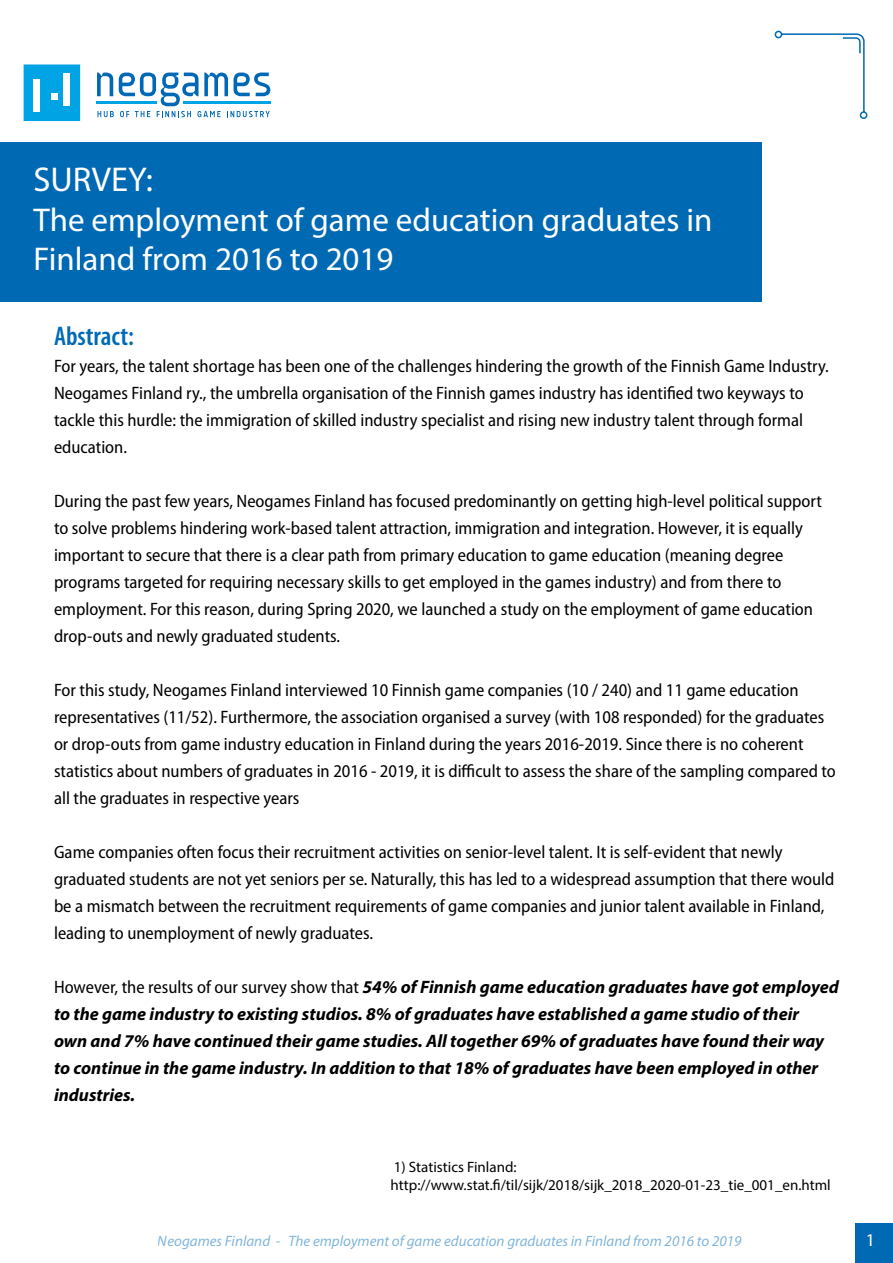
<style>
.page{position:relative;width:893px;height:1263px;background:#fff}
.page>*{position:absolute;margin:0;border:0;box-sizing:border-box;transform-origin:0 0}
.t1{font:34.5px "Myriad Pro";color:#fff}
.t2{font:33px/39.6px "Myriad Pro";color:#fff}
.t3{font:600 condensed 27px "Myriad Pro";color:#006ab5}
.t4{font:semi-condensed 18px/27px "Myriad Pro";color:#000}
.t5{font:italic 700 18px/27px "Myriad Pro";color:#000}
.t6{font:18px "Minion Pro";color:#fff}
.t7{font:15px/18px "Myriad Pro";color:#000}
.t8{font:italic 15px "Myriad Pro";color:#006ab5}
.s1{font-weight:400;font-style:normal;font-stretch:semi-condensed}
.s2{font-family:"Myriad Pro"}
</style>
<div class="page">
<div style="left:855px;top:1223px;width:38px;height:40px;background:#0069b4"></div>
<svg style="left:774px;top:30px;width:94px;height:89px"></svg>
<div style="left:0;top:142px;width:761px;height:160px;background:#0069b4"></div>
<div style="left:24px;top:64px;width:56px;height:57px;background:#00a4e4"></div>
<div style="left:64px;top:73px;width:6px;height:33px;background:#fff"></div>
<div style="left:34px;top:79px;width:6px;height:33px;background:#fff"></div>
<div style="left:52px;top:93px;width:6px;height:7px;background:#fff"></div>
<hr style="left:184px;top:102px;width:87px;height:2px;background:#00a4e4">
<svg style="left:80px;top:72px;width:190px;height:45px"></svg>
<h1 class="t1" style="left:34px;top:158px;width:121px">SURVEY:</h1>
<h2 class="t2" style="left:34px;top:199px;width:681px">The employment of game education graduates in<br>Finland from 2016 to 2019</h2>
<h3 class="t3" style="left:54px;top:319px;width:82px">Abstract:</h3>
<p class="t4" style="left:54px;top:352px;width:776px">For years, the talent shortage has been one of the challenges hindering the growth of the Finnish Game Industry.<br>Neogames Finland ry., the umbrella organisation of the Finnish games industry has identified two keyways to tackle this hurdle: the immigration of skilled industry specialist and rising new industry talent through formal education.</p>
<p class="t4" style="left:54px;top:487px;width:769px">During the past few years, Neogames Finland has focused predominantly on getting high-level political support to solve problems hindering work-based talent attraction, immigration and integration. However, it is equally important to secure that there is a clear path from primary education to game education (meaning degree programs targeted for requiring necessary skills to get employed in the games industry) and from there to employment. For this reason, during Spring 2020, we launched a study on the employment of game education drop-outs and newly graduated students.</p>
<p class="t4" style="left:54px;top:676px;width:783px">For this study, Neogames Finland interviewed 10 Finnish game companies (10 / 240) and 11 game education representatives (11/52). Furthermore, the association organised a survey (with 108 responded) for the graduates or drop-outs from game industry education in Finland during the years 2016-2019. Since there is no coherent statistics about numbers of graduates in 2016 - 2019, it is difficult to assess the share of the sampling compared to all the graduates in respective years</p>
<p class="t4" style="left:54px;top:838px;width:782px">Game companies often focus their recruitment activities on senior-level talent. It is self-evident that newly graduated students are not yet seniors per se. Naturally, this has led to a widespread assumption that there would be a mismatch between the recruitment requirements of game companies and junior talent available in Finland, leading to unemployment of newly graduates.</p>
<p class="t5" style="left:54px;top:973px;width:786px"><span class="s1">However, the results of our survey show that</span> 54% of Finnish game education graduates have got employed to the game industry to existing studios. 8% of graduates have established a game studio of their<br>own and 7% have continued their game studies. All together 69% of graduates have found their way to continue in the game industry. In addition to that 18% of graduates have been employed in other industries.</p>
<p class="t7" style="left:391px;top:1158px;width:442px">1) Statistics Finland: http://www.stat.fi/til/sijk/2018/sijk_2018_2020-01-23_tie_001_en.html</p>
<p class="t8" style="left:158px;top:1231px;width:585px">Neogames Finland - The employment of game education graduates in Finland from 2016 to 2019</p>
<p class="t6" style="left:861px;top:1224px;width:15px">1<span class="s2">1</span></p>
</div>
